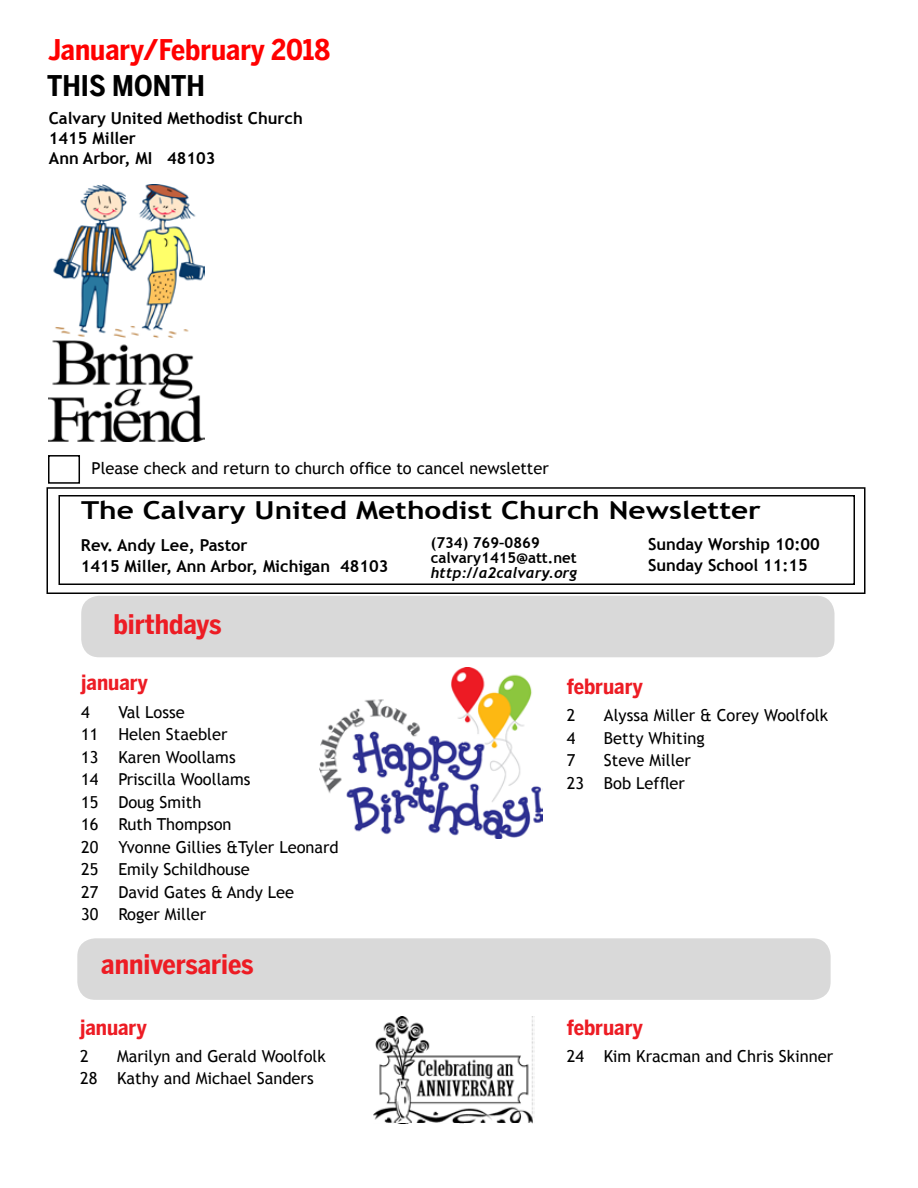
<style>
.page{position:relative;width:918px;height:1188px;background:#fff}
.page>*{position:absolute;margin:0;border:0;box-sizing:border-box;transform-origin:0 0}
.t1{font:700 28.5px "Benton Sans Cond";color:#f00}
.t2{font:700 28.5px "Benton Sans Cond";color:#000}
.t3{font:700 27px "Benton Sans Cond";color:#ed1c24}
.t4{font:700 24.75px "Trebuchet MS";color:#000;scale:1.2 1}
.t5{font:700 21px "Benton Sans Cond";color:#ed1c24}
.t6{font:16.5px/22.5px "Trebuchet MS";color:#000}
.t7{font:700 16.5px/19.8px "Trebuchet MS";color:#000}
.t8{font:700 15px/15px "Trebuchet MS";color:#000}
.t9{font:italic 700 15px "Trebuchet";color:#000}
</style>
<div class="page">
<div style="left:46px;top:487px;width:820px;height:107px;border:2px solid #000"></div>
<div style="left:58px;top:495px;width:797px;height:90px;border:2px solid #000"></div>
<div style="left:48px;top:455px;width:32px;height:29px;border:2px solid #000"></div>
<img style="left:49px;top:185px;width:156px;height:257px">
<img style="left:319px;top:667px;width:223px;height:171px">
<div style="left:81px;top:596px;width:754px;height:61px;background:#d9d9d9;border-radius:18px"></div>
<div style="left:77px;top:938px;width:754px;height:62px;background:#d9d9d9;border-radius:18px"></div>
<img style="left:373px;top:1016px;width:162px;height:108px">
<h1 class="t1" style="left:48px;top:33px;width:284px">January/February 2018</h1>
<h1 class="t2" style="left:47px;top:69px;width:159px">THIS MONTH</h1>
<p class="t7" style="left:49px;top:108px;width:255px">Calvary United Methodist Church<br>1415 Miller<br>Ann Arbor, MI 48103</p>
<p class="t6" style="left:92px;top:457px;width:459px">Please check and return to church office to cancel newsletter</p>
<h3 class="t4" style="left:81px;top:495px;width:568px">The Calvary United Methodist Church Newsletter</h3>
<p class="t7" style="left:81px;top:534px;width:309px;line-height:21.5px">Rev. Andy Lee, Pastor<br>1415 Miller, Ann Arbor, Michigan 48103</p>
<p class="t8" style="left:431px;top:535px;width:147px">(734) 769–0869 calvary1415@att.net</p>
<p class="t9" style="left:431px;top:563px;width:148px">http://a2calvary.org</p>
<h2 class="t3" style="left:113px;top:609px;width:110px">birthdays</h2>
<p class="t7" style="left:648px;top:533px;width:173px;line-height:21.5px">Sunday Worship 10:00<br>Sunday School 11:15</p>
<p class="t5" style="left:81px;top:670px;width:68px">january</p>
<p class="t6" style="left:81px;top:701px;width:10px">4</p>
<p class="t6" style="left:81px;top:701px;width:259px;text-indent:37px">Val Losse<br>11 Helen Staebler<br>13 Karen Woollams<br>14 Priscilla Woollams<br>15 Doug Smith<br>16 Ruth Thompson<br>20 Yvonne Gillies &amp;Tyler Leonard<br>25 Emily Schildhouse<br>27 David Gates &amp; Andy Lee<br>30 Roger Miller</p>
<h2 class="t3" style="left:101px;top:948px;width:154px">anniversaries</h2>
<p class="t5" style="left:80px;top:1015px;width:68px">january</p>
<p class="t6" style="left:80px;top:1045px;width:10px">2</p>
<p class="t6" style="left:80px;top:1045px;width:247px;text-indent:37px">Marilyn and Gerald Woolfolk<br>28 Kathy and Michael Sanders</p>
<p class="t5" style="left:567px;top:674px;width:77px">february</p>
<p class="t6" style="left:567px;top:704px;width:10px">2</p>
<p class="t6" style="left:604px;top:704px;width:226px">Alyssa Miller &amp; Corey Woolfolk</p>
<p class="t6" style="left:567px;top:727px;width:10px">4</p>
<p class="t6" style="left:604px;top:727px;width:102px">Betty Whiting</p>
<p class="t6" style="left:567px;top:749px;width:10px">7</p>
<p class="t6" style="left:567px;top:749px;width:126px;text-indent:37px">Steve Miller<br>23 Bob Leffler</p>
<p class="t5" style="left:567px;top:1015px;width:77px">february</p>
<p class="t6" style="left:567px;top:1045px;width:268px">24 Kim Kracman and Chris Skinner</p>
</div>
